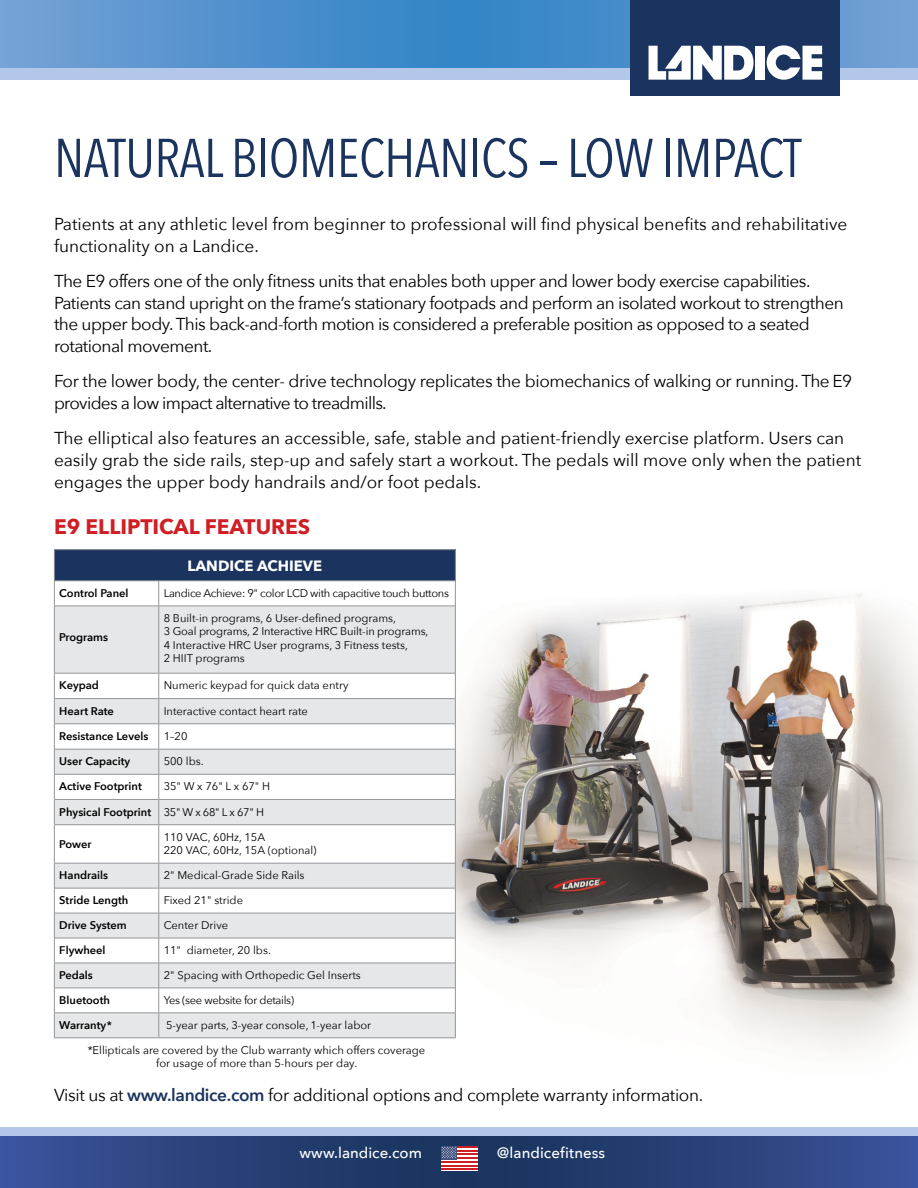
<style>
.page{position:relative;width:918px;height:1188px;background:#fff}
.page>*{position:absolute;margin:0;border:0;box-sizing:border-box;transform-origin:0 0}
.t1{font:54px "Avenir Next Condensed";letter-spacing:-.01em;color:#1a345f}
.t2{font:700 21px "Avenir Next";color:#cf1f25}
.t3{font:17.25px/21.8px "Avenir Next";letter-spacing:-.02em;color:#000}
.t4{font:17.25px/21.8px "Avenir Next";color:#000}
.t5{font:500 15px "Avenir Next";color:#fff}
.t6{font:700 14.85px "Avenir Next";color:#fff}
.t7{font:11.1px/13.4px "Avenir Next";color:#000}
.t8{font:600 11.1px "Avenir Next";color:#000}
.t9{font:11.1px "Avenir Next";letter-spacing:-.03em;color:#000}
.s1{font-weight:400}
.s2{font-weight:600;color:#1a345f}
</style>
<div class="page">
<img style="left:354px;top:593px;width:564px;height:458px">
<div style="left:0;top:1127px;width:918px;height:61px;background:#b3c8e8"></div>
<div style="left:0;top:0;width:918px;height:80px;background:#b3c8e8"></div>
<svg style="left:0;top:0;width:918px;height:68px;background:#5091cd"></svg>
<svg style="left:0;top:1136px;width:918px;height:52px;background:#294279"></svg>
<div style="left:631px;top:0;width:209px;height:96px;background:#1a345f"></div>
<div style="left:756px;top:46px;width:9px;height:34px;background:#fff"></div>
<svg style="left:767px;top:45px;width:55px;height:35px"></svg>
<svg style="left:649px;top:46px;width:105px;height:34px"></svg>
<div style="left:441px;top:1146px;width:37px;height:24px;background:#fff"></div>
<hr style="left:441px;top:1146px;width:37px;height:2px;background:#cf1f25">
<hr style="left:441px;top:1150px;width:37px;height:2px;background:#cf1f25">
<hr style="left:441px;top:1154px;width:37px;height:1px;background:#cf1f25">
<hr style="left:441px;top:1157px;width:37px;height:2px;background:#cf1f25">
<hr style="left:441px;top:1161px;width:37px;height:2px;background:#cf1f25">
<hr style="left:441px;top:1165px;width:37px;height:2px;background:#cf1f25">
<hr style="left:441px;top:1168px;width:37px;height:2px;background:#cf1f25">
<div style="left:441px;top:1146px;width:16px;height:13px;background:#44537f"></div>
<svg style="left:442px;top:1147px;width:14px;height:11px"></svg>
<div style="left:54px;top:550px;width:401px;height:31px;background:#1a345f"></div>
<svg style="left:55px;top:825px;width:400px;height:212px"></svg>
<hr style="left:55px;top:863px;width:103px;height:1px;background:#939598">
<hr style="left:55px;top:888px;width:103px;height:1px;background:#939598">
<hr style="left:55px;top:913px;width:103px;height:1px;background:#939598">
<hr style="left:55px;top:938px;width:103px;height:1px;background:#939598">
<hr style="left:55px;top:963px;width:103px;height:1px;background:#939598">
<hr style="left:55px;top:988px;width:103px;height:1px;background:#939598">
<hr style="left:159px;top:863px;width:296px;height:1px;background:#939598">
<hr style="left:159px;top:888px;width:296px;height:1px;background:#939598">
<hr style="left:159px;top:913px;width:296px;height:1px;background:#939598">
<hr style="left:159px;top:938px;width:296px;height:1px;background:#939598">
<hr style="left:159px;top:963px;width:296px;height:1px;background:#939598">
<hr style="left:159px;top:988px;width:296px;height:1px;background:#939598">
<hr style="left:54px;top:549px;width:105px;height:1px;background:#939598">
<hr style="left:54px;top:550px;width:1px;height:31px;background:#939598">
<hr style="left:159px;top:549px;width:297px;height:1px;background:#939598">
<hr style="left:455px;top:550px;width:1px;height:31px;background:#939598">
<svg style="left:54px;top:581px;width:402px;height:244px"></svg>
<hr style="left:54px;top:825px;width:1px;height:38px;background:#939598">
<hr style="left:158px;top:825px;width:1px;height:38px;background:#939598">
<hr style="left:455px;top:825px;width:1px;height:38px;background:#939598">
<hr style="left:54px;top:1012px;width:105px;height:1px;background:#939598">
<svg style="left:54px;top:863px;width:1px;height:174px"></svg>
<hr style="left:159px;top:1012px;width:297px;height:1px;background:#939598">
<svg style="left:158px;top:863px;width:1px;height:174px"></svg>
<svg style="left:455px;top:863px;width:1px;height:174px"></svg>
<hr style="left:54px;top:1037px;width:105px;height:1px;background:#939598">
<hr style="left:159px;top:1037px;width:297px;height:1px;background:#939598">
<h1 class="t1" style="left:54px;top:112px;width:749px">NATURAL BIOMECHANICS – LOW IMPACT</h1>
<p class="t4" style="left:54px;top:212px;width:795px">Patients at any athletic level from beginner to professional will find physical benefits and rehabilitative functionality on a Landice.</p>
<p class="t3" style="left:54px;top:269px;width:791px">The E9 offers one of the only fitness units that enables both upper and lower body exercise capabilities.<br>Patients can stand upright on the frame’s stationary footpads and perform an isolated workout to strengthen the upper body. This back-and-forth motion is considered a preferable position as opposed to a seated rotational movement.</p>
<p class="t3" style="left:54px;top:370px;width:800px">For the lower body, the center- drive technology replicates the biomechanics of walking or running. The E9 provides a low impact alternative to treadmills.</p>
<p class="t4" style="left:54px;top:427px;width:809px">The elliptical also features an accessible, safe, stable and patient-friendly exercise platform. Users can easily grab the side rails, step-up and safely start a workout. The pedals will move only when the patient engages the upper body handrails and/or foot pedals.</p>
<p class="t2" style="left:54px;top:509px;width:258px">E9 ELLIPTICAL FEATURES</p>
<p class="t6" style="left:188px;top:553px;width:136px">LANDICE ACHIEVE</p>
<p class="t8" style="left:59px;top:584px;width:71px">Control Panel</p>
<p class="t9" style="left:164px;top:584px;width:287px">Landice Achieve: 9" color LCD with capacitive touch buttons</p>
<p class="t8" style="left:59px;top:628px;width:50px">Programs</p>
<p class="t7" style="left:164px;top:611px;width:266px">8 Built-in programs, 6 User-defi ned programs,<br>3 Goal programs, 2 Interactive HRC Built-in programs, 4 Interactive HRC User programs, 3 Fitness tests,<br>2 HIIT programs</p>
<p class="t8" style="left:59px;top:676px;width:41px">Keypad</p>
<p class="t7" style="left:164px;top:678px;width:186px">Numeric keypad for quick data entry</p>
<p class="t8" style="left:59px;top:701px;width:56px">Heart Rate</p>
<p class="t7" style="left:164px;top:704px;width:146px">Interactive contact heart rate</p>
<p class="t8" style="left:59px;top:726px;width:91px">Resistance Levels</p>
<p class="t7" style="left:164px;top:729px;width:25px">1–20</p>
<p class="t8" style="left:59px;top:752px;width:72px">User Capacity</p>
<p class="t7" style="left:164px;top:754px;width:41px">500 lbs.</p>
<p class="t8" style="left:59px;top:777px;width:84px">Active Footprint</p>
<p class="t7" style="left:164px;top:779px;width:108px">35" W x 76" L x 67" H</p>
<p class="t8" style="left:59px;top:802px;width:206px">Physical Footprint <span class="s1">35" W x 68" L x 67" H</span></p>
<p class="t8" style="left:59px;top:834px;width:34px">Power</p>
<p class="t7" style="left:164px;top:830px;width:154px">110 VAC, 60Hz, 15A<br>220 VAC, 60Hz, 15A (optional)</p>
<p class="t8" style="left:59px;top:866px;width:50px">Handrails</p>
<p class="t7" style="left:164px;top:868px;width:142px">2" Medical-Grade Side Rails</p>
<p class="t8" style="left:59px;top:891px;width:71px">Stride Length</p>
<p class="t7" style="left:164px;top:893px;width:81px">Fixed 21" stride</p>
<p class="t8" style="left:59px;top:916px;width:69px">Drive System</p>
<p class="t7" style="left:164px;top:918px;width:66px">Center Drive</p>
<p class="t8" style="left:59px;top:941px;width:48px">Flywheel</p>
<p class="t7" style="left:164px;top:943px;width:109px">11" diameter, 20 lbs.</p>
<p class="t8" style="left:59px;top:966px;width:35px">Pedals</p>
<p class="t7" style="left:164px;top:968px;width:199px">2" Spacing with Orthopedic Gel Inserts</p>
<p class="t8" style="left:59px;top:991px;width:52px">Bluetooth</p>
<p class="t9" style="left:164px;top:991px;width:132px">Yes (see website for details)</p>
<p class="t8" style="left:59px;top:1016px;width:54px">Warranty*</p>
<p class="t7" style="left:166px;top:1018px;width:207px">5-year parts, 3-year console, 1-year labor</p>
<p class="t7" style="left:88px;top:1043px;width:339px;line-height:12.8px;text-align:center">*Ellipticals are covered by the Club warranty which offers coverage for usage of more than 5-hours per day.</p>
<p class="t3" style="left:54px;top:1084px;width:651px">Visit us at <span class="s2">www.landice.com</span> for additional options and complete warranty information.</p>
<p class="t5" style="left:299px;top:1140px;width:124px">www.landice.com</p>
<p class="t5" style="left:497px;top:1140px;width:110px">@landicefitness</p>
</div>
